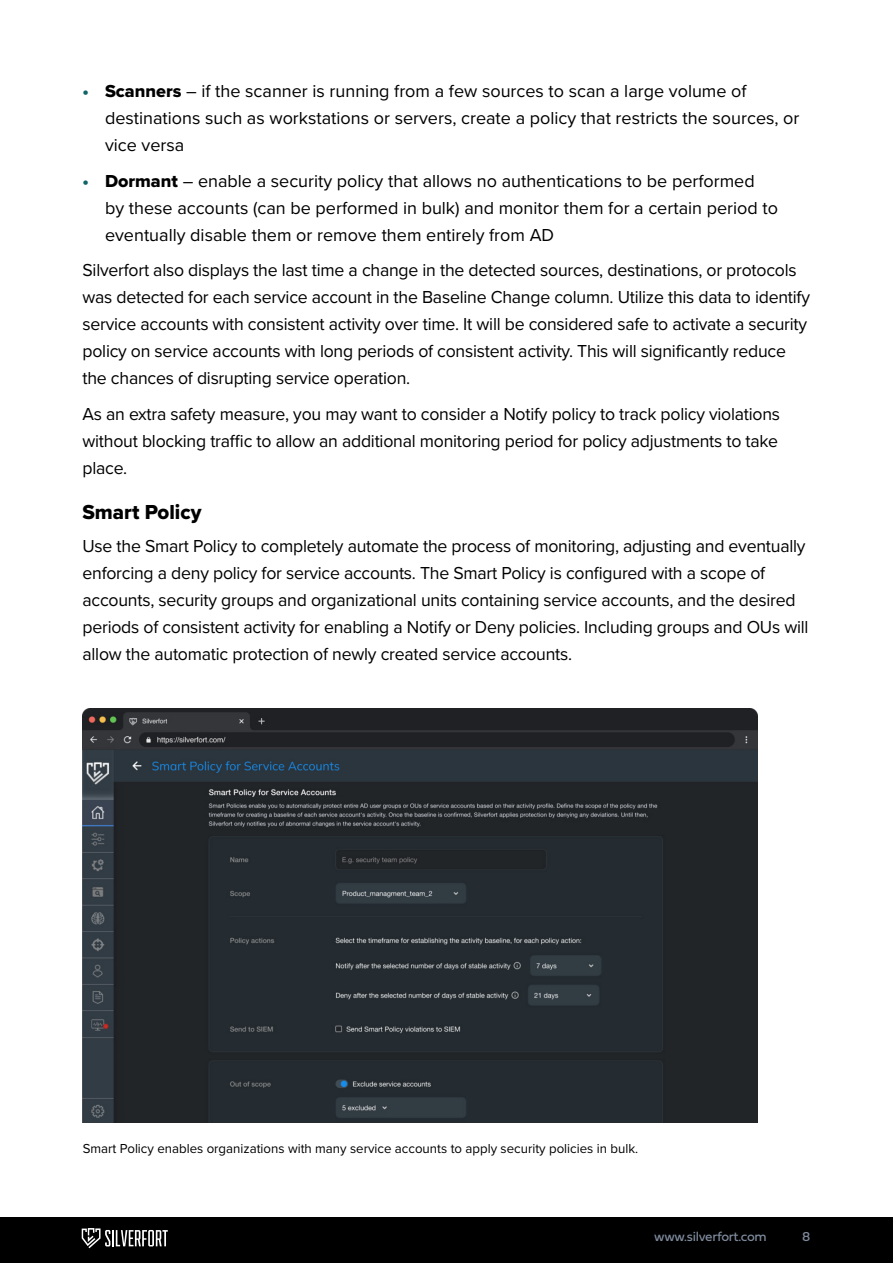
<style>
.page{position:relative;width:893px;height:1263px;background:#fff}
.page>*{position:absolute;margin:0;border:0;box-sizing:border-box;transform-origin:0 0}
.t1{font:21px "Proxima Nova Extrabld";color:#000}
.t2{font:18px/27px "Proxima Nova";letter-spacing:-.015em;color:#000}
.t3{font:13.5px "Proxima Nova";color:#000}
.t4{font:13.5px "Fieldwork Geo Regular";letter-spacing:-.02em;color:#7e8a9c}
.s1{font-family:"Proxima Nova Extrabld";color:#106467}
.s2{font-family:"Proxima Nova Extrabld"}
</style>
<div class="page">
<div style="left:0;top:1217px;width:893px;height:46px;background:#000"></div>
<svg style="left:82px;top:1228px;width:86px;height:20px"></svg>
<img style="left:82px;top:708px;width:675px;height:415px">
<p class="t2" style="left:105px;top:76px;width:696px;text-indent:-22px"><span class="s1">•</span> <span class="s2">Scanners</span> – if the scanner is running from a few sources to scan a large volume of destinations such as workstations or servers, create a policy that restricts the sources, or vice versa</p>
<p class="t2" style="left:105px;top:166px;width:675px;text-indent:-22px"><span class="s1">•</span> <span class="s2">Dormant</span> – enable a security policy that allows no authentications to be performed by these accounts (can be performed in bulk) and monitor them for a certain period to eventually disable them or remove them entirely from AD</p>
<p class="t2" style="left:82px;top:256px;width:729px">Silverfort also displays the last time a change in the detected sources, destinations, or protocols was detected for each service account in the Baseline Change column. Utilize this data to identify service accounts with consistent activity over time. It will be considered safe to activate a security policy on service accounts with long periods of consistent activity. This will significantly reduce the chances of disrupting service operation.</p>
<p class="t2" style="left:82px;top:400px;width:699px;text-align:justify">As an extra safety measure, you may want to consider a Notify policy to track policy violations without blocking traffic to allow an additional monitoring period for policy adjustments to take place.</p>
<p class="t1" style="left:82px;top:496px;width:120px">Smart Policy</p>
<p class="t2" style="left:82px;top:532px;width:727px">Use the Smart Policy to completely automate the process of monitoring, adjusting and eventually enforcing a deny policy for service accounts. The Smart Policy is configured with a scope of accounts, security groups and organizational units containing service accounts, and the desired periods of consistent activity for enabling a Notify or Deny policies. Including groups and OUs will allow the automatic protection of newly created service accounts.</p>
<p class="t3" style="left:83px;top:1138px;width:557px">Smart Policy enables organizations with many service accounts to apply security policies in bulk.</p>
<p class="t4" style="left:654px;top:1226px;width:114px">www.silverfort.com</p>
<p class="t4" style="left:802px;top:1226px;width:10px">8</p>
</div>
